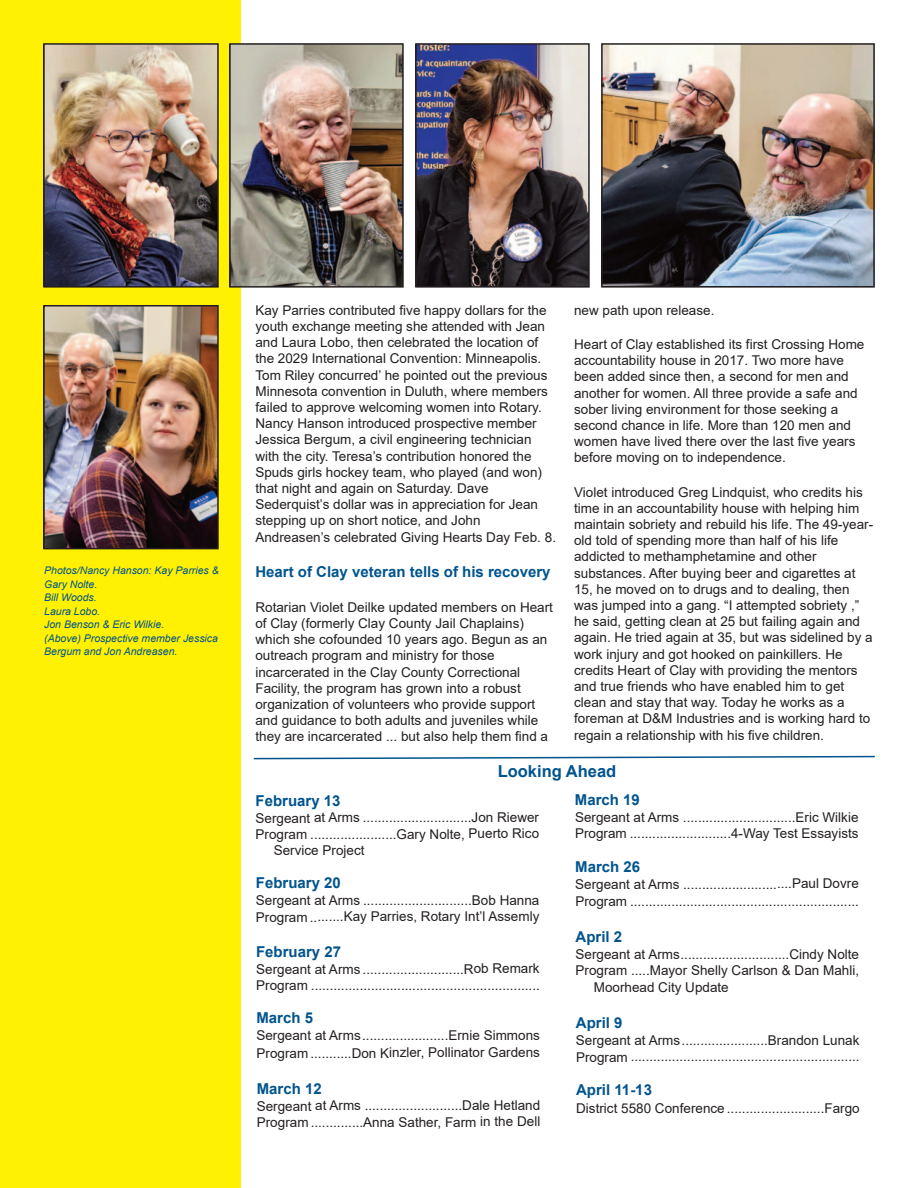
<style>
.page{position:relative;width:918px;height:1188px;background:#fff}
.page>*{position:absolute;margin:0;border:0;box-sizing:border-box;transform-origin:0 0}
.t1{font:700 16.5px "Arial";color:#00548e}
.t2{font:700 15px "Arial";color:#00548e}
.t3{font:13.5px/16.2px "Arial";color:#231f20}
.t4{font:italic 10.5px/13.5px "Arial";color:#00548e}
</style>
<div class="page">
<div style="left:0;top:0;width:241px;height:1188px;background:#fff101"></div>
<img style="left:604px;top:46px;width:268px;height:239px">
<div style="left:601px;top:43px;width:274px;height:245px;border:2px solid #231f20"></div>
<img style="left:46px;top:46px;width:170px;height:239px">
<div style="left:43px;top:43px;width:176px;height:245px;border:2px solid #231f20"></div>
<img style="left:46px;top:308px;width:170px;height:238px">
<div style="left:43px;top:305px;width:176px;height:244px;border:2px solid #231f20"></div>
<img style="left:232px;top:46px;width:169px;height:239px">
<div style="left:229px;top:43px;width:175px;height:245px;border:2px solid #231f20"></div>
<img style="left:418px;top:46px;width:169px;height:239px">
<div style="left:415px;top:43px;width:175px;height:245px;border:2px solid #231f20"></div>
<svg style="left:253px;top:755px;width:622px;height:5px"></svg>
<p class="t4" style="left:44px;top:564px;width:176px">Photos/Nancy Hanson: Kay Parries &amp;<br>Gary Nolte.<br>Bill Woods.<br>Laura Lobo.<br>Jon Benson &amp; Eric Wilkie.<br>(Above) Prospective member Jessica<br>Bergum and Jon Andreasen.</p>
<p class="t3" style="left:255px;top:302px;width:302px">Kay Parries contributed five happy dollars for the youth exchange meeting she attended with Jean and Laura Lobo, then celebrated the location of the 2029 International Convention: Minneapolis.<br>Tom Riley concurred’ he pointed out the previous Minnesota convention in Duluth, where members failed to approve welcoming women into Rotary.<br>Nancy Hanson introduced prospective member Jessica Bergum, a civil engineering technician with the city. Teresa’s contribution honored the Spuds girls hockey team, who played (and won) that night and again on Saturday. Dave Sederquist’s dollar was in appreciation for Jean stepping up on short notice, and John Andreasen’s celebrated Giving Hearts Day Feb. 8.</p>
<p class="t2" style="left:255px;top:563px;width:297px">Heart of Clay veteran tells of his recovery</p>
<p class="t3" style="left:255px;top:599px;width:299px">Rotarian Violet Deilke updated members on Heart of Clay (formerly Clay County Jail Chaplains) which she cofounded 10 years ago. Begun as an outreach program and ministry for those incarcerated in the Clay County Correctional Facility, the program has grown into a robust organization of volunteers who provide support and guidance to both adults and juveniles while they are incarcerated ... but also help them find a</p>
<p class="t3" style="left:574px;top:302px;width:142px">new path upon release.</p>
<p class="t3" style="left:574px;top:336px;width:292px">Heart of Clay established its first Crossing Home accountability house in 2017. Two more have been added since then, a second for men and another for women. All three provide a safe and sober living environment for those seeking a second chance in life. More than 120 men and women have lived there over the last five years before moving on to independence.</p>
<p class="t3" style="left:574px;top:484px;width:301px">Violet introduced Greg Lindquist, who credits his time in an accountability house with helping him maintain sobriety and rebuild his life. The 49-year&shy;old told of spending more than half of his life addicted to methamphetamine and other substances. After buying beer and cigarettes at 15, he moved on to drugs and to dealing, then was jumped into a gang. “I attempted sobriety ,” he said, getting clean at 25 but failing again and again. He tried again at 35, but was sidelined by a work injury and got hooked on painkillers. He credits Heart of Clay with providing the mentors and true friends who have enabled him to get clean and stay that way. Today he works as a foreman at D&amp;M Industries and is working hard to regain a relationship with his five children.</p>
<p class="t1" style="left:498px;top:762px;width:120px">Looking Ahead</p>
<p class="t2" style="left:256px;top:792px;width:87px">February 13</p>
<p class="t3" style="left:256px;top:810px;width:285px">Sergeant at Arms .............................Jon Riewer</p>
<p class="t3" style="left:256px;top:826px;width:285px">Program .......................Gary Nolte, Puerto Rico</p>
<p class="t3" style="left:274px;top:842px;width:92px">Service Project</p>
<p class="t2" style="left:256px;top:875px;width:87px">February 20</p>
<p class="t3" style="left:256px;top:892px;width:285px">Sergeant at Arms .............................Bob Hanna<br>Program .........Kay Parries, Rotary Int’l Assemly</p>
<p class="t2" style="left:256px;top:943px;width:87px">February 27</p>
<p class="t3" style="left:256px;top:961px;width:285px">Sergeant at Arms ...........................Rob Remark<br>Program .............................................................</p>
<p class="t2" style="left:256px;top:1010px;width:58px">March 5</p>
<p class="t3" style="left:256px;top:1027px;width:285px;line-height:17.2px">Sergeant at Arms.......................Ernie Simmons<br>Program ...........Don Kinzler, Pollinator Gardens</p>
<p class="t2" style="left:257px;top:1080px;width:67px">March 12</p>
<p class="t3" style="left:257px;top:1098px;width:285px">Sergeant at Arms ..........................Dale Hetland<br>Program ..............Anna Sather, Farm in the Dell</p>
<p class="t2" style="left:575px;top:792px;width:67px">March 19</p>
<p class="t3" style="left:575px;top:809px;width:285px">Sergeant at Arms ..............................Eric Wilkie<br>Program ...........................4-Way Test Essayists</p>
<p class="t2" style="left:575px;top:858px;width:67px">March 26</p>
<p class="t3" style="left:575px;top:875px;width:285px;line-height:17.2px">Sergeant at Arms .............................Paul Dovre<br>Program .............................................................</p>
<p class="t2" style="left:576px;top:928px;width:48px">April 2</p>
<p class="t3" style="left:576px;top:946px;width:285px">Sergeant at Arms.............................Cindy Nolte</p>
<p class="t3" style="left:576px;top:962px;width:285px">Program .....Mayor Shelly Carlson &amp; Dan Mahli,</p>
<p class="t3" style="left:594px;top:980px;width:137px">Moorhead City Update</p>
<p class="t2" style="left:576px;top:1015px;width:48px">April 9</p>
<p class="t3" style="left:576px;top:1032px;width:285px">Sergeant at Arms.......................Brandon Lunak<br>Program .............................................................</p>
<p class="t2" style="left:576px;top:1081px;width:77px">April 11-13</p>
<p class="t3" style="left:576px;top:1100px;width:285px">District 5580 Conference ..........................Fargo</p>
</div>
